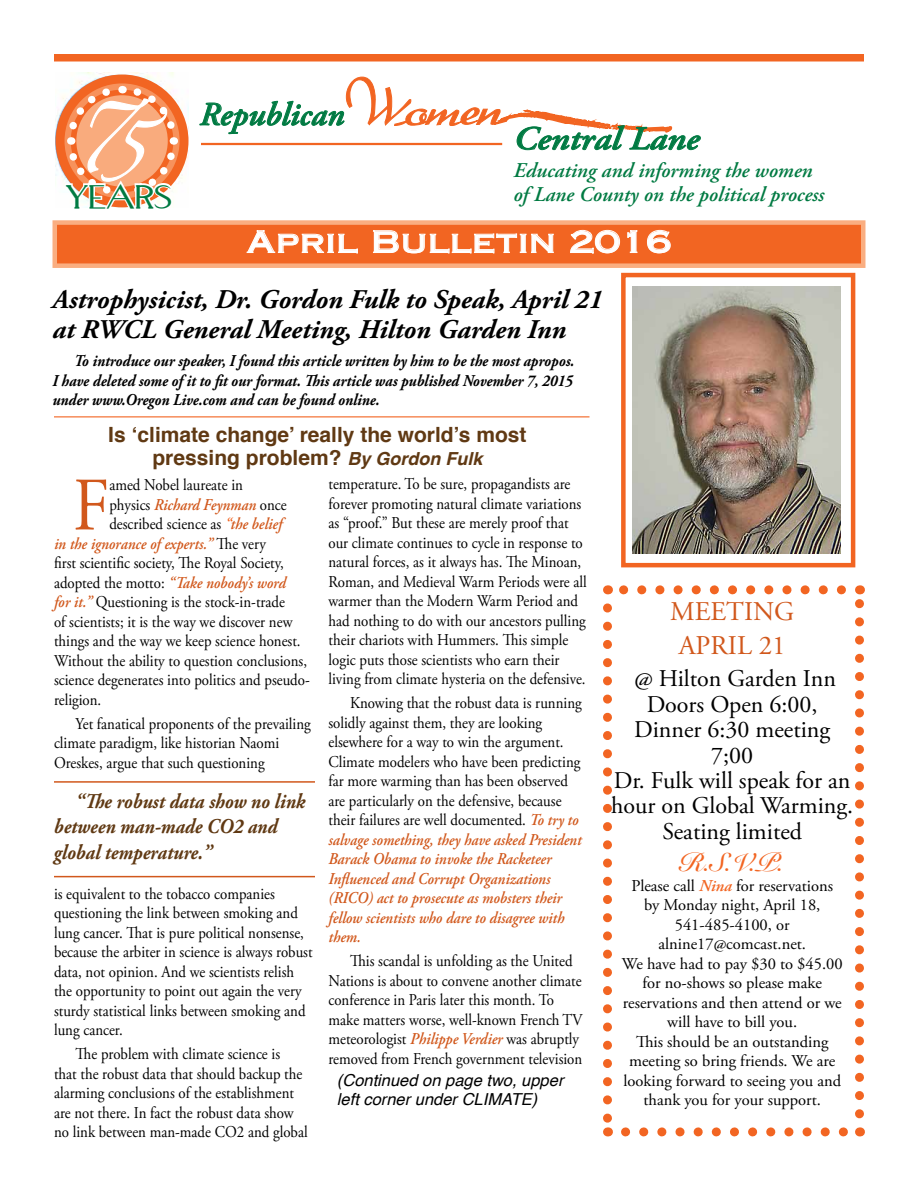
<style>
.page{position:relative;width:918px;height:1188px;background:#fff}
.page>*{position:absolute;margin:0;border:0;box-sizing:border-box;transform-origin:0 0}
.t1{font:75.3px "Adobe Garamond Pro";color:#d1581c;scale:.9 1}
.t2{font:37.5px "Aquaduct Plain";color:#007a42}
.t3{font:italic 600 33px "Adobe Garamond Pro";color:#007a42;scale:1.1 1}
.t4{font:italic 600 33px "Adobe Garamond Pro";color:#007a42}
.t5{font:30px "Copperplate Thirty One AB";color:#fff;scale:1.1 1}
.t6{font:italic 700 27px/30px "Adobe Garamond Pro";color:#000}
.t7{font:27px/33.8px "Adobe Garamond Pro";color:#d1581c;text-align:center}
.t8{font:700 25.5px "Snell Roundhand";color:#f26522}
.t9{font:24px/25.5px "Adobe Garamond Pro";color:#000;text-align:center}
.t10{font:700 21px/22.5px "Helvetica";color:#603913;text-align:center}
.t11{font:italic 700 21px/25.5px "Adobe Garamond Pro";color:#603913;scale:.9 1}
.t12{font:italic 600 21px/24px "Adobe Garamond Pro";color:#007a42}
.t13{font:16.5px/19.5px "Adobe Garamond Pro";color:#000;scale:.9 1}
.t14{font:16.5px/19.5px "Adobe Garamond Pro";color:#000;text-align:center}
.t15{font:italic 700 16.5px/19.5px "Adobe Garamond Pro";color:#000;text-align:justify;scale:.9 1}
.t16{font:italic 600 16.5px "Adobe Garamond Pro";color:#d1581c;scale:.9 1}
.t17{font:italic 16.5px/19.5px "Helvetica";color:#000}
.s1{font-style:italic;font-size:18px}
.s2{font-weight:400;font-style:normal;color:#000}
.s3{font-weight:600;font-style:italic;color:#f26522}
.s4{font-weight:600;font-style:italic;color:#d1581c}
</style>
<div class="page">
<img style="left:55px;top:72px;width:134px;height:107px">
<div style="left:52px;top:220px;width:814px;height:48px;background:#f26522;border:4px solid #faae81"></div>
<div style="left:56px;top:75px;width:133px;height:132px;background:#f26522;border-radius:50%"></div>
<div style="left:54px;top:54px;width:810px;height:8px;background:#f26522"></div>
<svg style="left:199px;top:77px;width:502px;height:73px"></svg>
<hr style="left:201px;top:143px;width:301px;height:2px;background:#f26522">
<svg style="left:246px;top:230px;width:112px;height:24px"></svg>
<svg style="left:373px;top:230px;width:181px;height:24px"></svg>
<svg style="left:570px;top:230px;width:50px;height:24px"></svg>
<svg style="left:627px;top:230px;width:11px;height:23px"></svg>
<svg style="left:647px;top:230px;width:24px;height:24px"></svg>
<svg style="left:626px;top:1127px;width:222px;height:9px"></svg>
<svg style="left:619px;top:585px;width:223px;height:9px"></svg>
<svg style="left:603px;top:608px;width:9px;height:528px"></svg>
<svg style="left:855px;top:585px;width:9px;height:529px"></svg>
<svg style="left:63px;top:82px;width:118px;height:126px"></svg>
<img style="left:633px;top:287px;width:208px;height:266px">
<hr style="left:54px;top:781px;width:261px;height:2px;background:#d1581c">
<hr style="left:54px;top:876px;width:261px;height:1px;background:#d1581c">
<div style="left:621px;top:273px;width:234px;height:294px;border:4px solid #f26522"></div>
<hr style="left:54px;top:416px;width:536px;height:1px;background:#f26522">
<h2 class="t2" style="left:65px;top:178px;width:108px">YEARS</h2>
<h3 class="t4" style="left:200px;top:95px;width:146px">Republican</h3>
<h3 class="t3" style="left:513px;top:120px;width:170px">Central Lane</h3>
<p class="t12" style="left:513px;top:159px;width:312px">Educating and informing the women of Lane County on the political process</p>
<h3 class="t5" style="left:246px;top:224px;width:388px">April Bulletin 2016</h3>
<h3 class="t6" style="left:52px;top:285px;width:552px">Astrophysicist, Dr. Gordon Fulk to Speak, April 21 at RWCL General Meeting, Hilton Garden Inn</h3>
<p class="t15" style="left:53px;top:352px;width:581px;text-indent:22px">To introduce our speaker, I found this article written by him to be the most apropos.<br>I have deleted some of it to fit our format. This article was published November 7, 2015 under www.Oregon Live.com and can be found online.</p>
<p class="t10" style="left:108px;top:424px;width:420px">Is ‘climate change’ really the world’s most pressing problem? <span class="s1">By Gordon Fulk</span></p>
<h1 class="t1" style="left:73px;top:460px;width:42px">F</h1>
<p class="t13" style="left:109px;top:476px;width:150px">amed Nobel laureate in</p>
<p class="t16" style="left:109px;top:495px;width:199px"><span class="s2">physics</span> Richard Feynman <span class="s2">once</span></p>
<p class="t13" style="left:109px;top:515px;width:194px">described science as <span class="s3">“</span><span class="s4">the belief</span></p>
<p class="t16" style="left:54px;top:534px;width:237px">in the ignorance of experts.” <span class="s2">The very</span></p>
<p class="t13" style="left:54px;top:554px;width:257px">first scientific society, The Royal Society,</p>
<p class="t16" style="left:54px;top:573px;width:259px"><span class="s2">adopted the motto:</span> “Take nobody’s word</p>
<p class="t13" style="left:54px;top:593px;width:258px"><span class="s4">for it.”</span> Questioning is the stock-in-trade</p>
<p class="t13" style="left:54px;top:613px;width:266px">of scientists; it is the way we discover new</p>
<p class="t13" style="left:54px;top:632px;width:276px">things and the way we keep science honest.</p>
<p class="t13" style="left:54px;top:652px;width:283px">Without the ability to question conclusions,</p>
<p class="t13" style="left:54px;top:671px;width:286px">science degenerates into politics and pseudo-</p>
<p class="t13" style="left:54px;top:691px;width:54px">religion.</p>
<p class="t13" style="left:54px;top:714px;width:287px;text-indent:22px">Yet fanatical proponents of the prevailing climate paradigm, like historian Naomi<br>Oreskes, argue that such questioning</p>
<p class="t11" style="left:54px;top:789px;width:281px;text-indent:22px">“The robust data show no link between man-made CO2 and global temperature.”</p>
<p class="t13" style="left:54px;top:884px;width:289px">is equivalent to the tobacco companies questioning the link between smoking and lung cancer. That is pure political nonsense, because the arbiter in science is always robust data, not opinion. And we scientists relish the opportunity to point out again the very sturdy statistical links between smoking and lung cancer.</p>
<p class="t13" style="left:54px;top:1045px;width:283px;text-indent:22px">The problem with climate science is<br>that the robust data that should backup the alarming conclusions of the establishment are not there. In fact the robust data show no link between man-made CO2 and global</p>
<p class="t13" style="left:328px;top:475px;width:288px">temperature. To be sure, propagandists are forever promoting natural climate variations as “proof.” But these are merely proof that our climate continues to cycle in response to natural forces, as it always has. The Minoan, Roman, and Medieval Warm Periods were all warmer than the Modern Warm Period and had nothing to do with our ancestors pulling their chariots with Hummers. This simple logic puts those scientists who earn their living from climate hysteria on the defensive.</p>
<p class="t13" style="left:328px;top:694px;width:283px;text-indent:22px">Knowing that the robust data is running solidly against them, they are looking elsewhere for a way to win the argument.<br>Climate modelers who have been predicting far more warming than has been observed are particularly on the defensive, because their failures are well documented. <span class="s4">To try to salvage something, they have asked President Barack Obama to invoke the Racketeer Influenced and Corrupt Organizations (RICO) act to prosecute as mobsters their fellow scientists who dare to disagree with them.</span></p>
<p class="t13" style="left:328px;top:952px;width:284px;text-indent:22px">This scandal is unfolding as the United Nations is about to convene another climate conference in Paris later this month. To make matters worse, well-known French TV meteorologist <span class="s4">Philippe Verdier</span> was abruptly removed from French government television</p>
<p class="t17" style="left:337px;top:1071px;width:228px">(Continued on page two, upper left corner under CLIMATE)</p>
<h3 class="t7" style="left:670px;top:596px;width:126px">MEETING<br>APRIL 21</h3>
<h3 class="t9" style="left:611px;top:667px;width:243px">@ Hilton Garden Inn<br>Doors Open 6:00,<br>Dinner 6:30 meeting<br>7;00<br>Dr. Fulk will speak for an hour on Global Warming.<br>Seating limited</h3>
<h3 class="t8" style="left:680px;top:847px;width:105px">R.S.V.P.</h3>
<p class="t14" style="left:622px;top:876px;width:222px">Please call <span class="s3">Nina</span> for reservations by Monday night, April 18,<br>541-485-4100, or alnine17@comcast.net.<br>We have had to pay $30 to $45.00 for no-shows so please make reservations and then attend or we will have to bill you.<br>This should be an outstanding meeting so bring friends. We are looking forward to seeing you and thank you for your support.</p>
</div>
